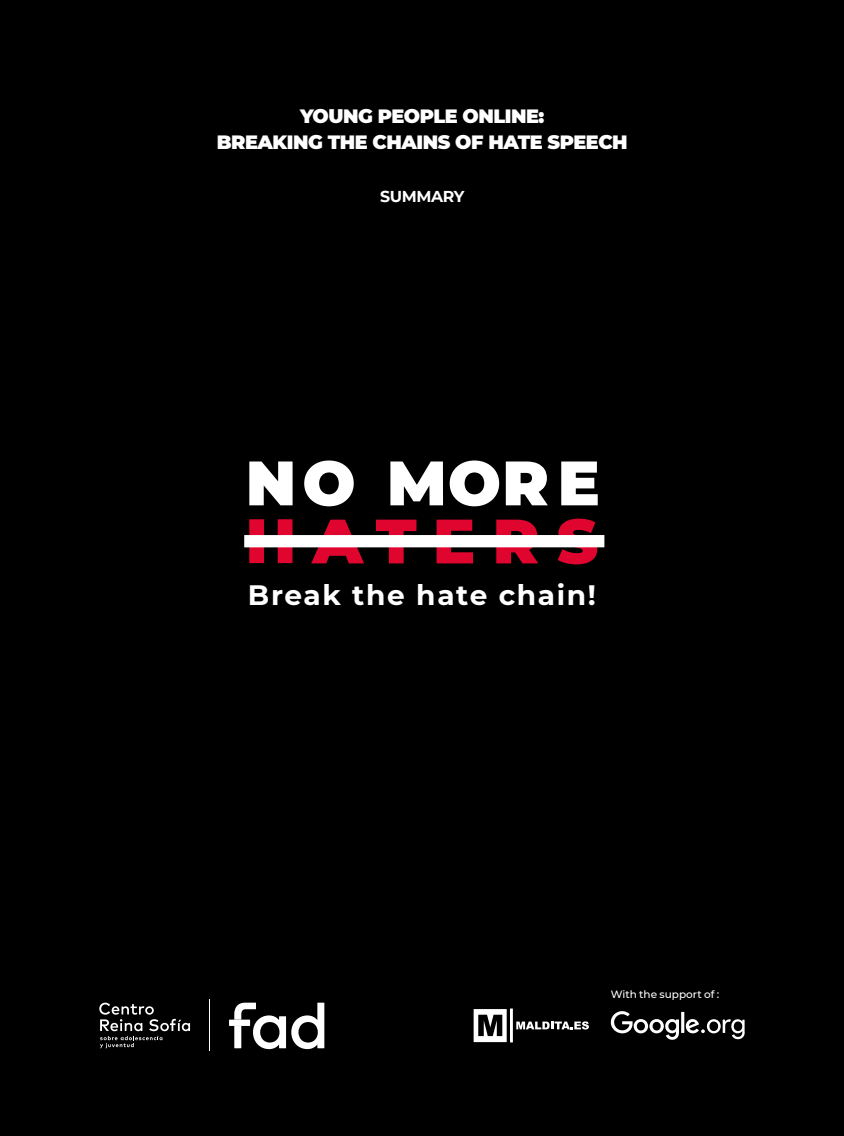
<style>
.page{position:relative;width:844px;height:1136px;background:#fff}
.page>*{position:absolute;margin:0;border:0;box-sizing:border-box;transform-origin:0 0}
.t1{font:700 28px "Montserrat";letter-spacing:.06em;color:#fff}
.t2{font:900 19.25px/26.2px "Montserrat";letter-spacing:-.025em;color:#fff;text-align:center}
.t3{font:700 15.75px "Montserrat";letter-spacing:-.025em;color:#fff}
.t4{font:500 10.5px "Montserrat";color:#fff}
</style>
<div class="page">
<div style="left:0;top:0;width:843px;height:1136px;background:#000"></div>
<svg style="left:99px;top:1003px;width:91px;height:45px;background:#2b2b2b"></svg>
<svg style="left:234px;top:1003px;width:90px;height:46px"></svg>
<div style="left:229px;top:1020px;width:21px;height:6px;background:#fff"></div>
<hr style="left:209px;top:1000px;width:1px;height:51px;background:#fff">
<hr style="left:510px;top:1009px;width:2px;height:33px;background:#fff">
<svg style="left:516px;top:1021px;width:72px;height:8px"></svg>
<svg style="left:473px;top:1009px;width:33px;height:33px"></svg>
<svg style="left:609px;top:1011px;width:135px;height:29px"></svg>
<svg style="left:244px;top:461px;width:360px;height:110px"></svg>
<p class="t2" style="left:217px;top:102px;width:412px">YOUNG PEOPLE ONLINE:<br>BREAKING THE CHAINS OF HATE SPEECH</p>
<p class="t3" style="left:380px;top:185px;width:86px">SUMMARY</p>
<h1 class="t1" style="left:248px;top:575px;width:349px">Break the hate chain!</h1>
<p class="t4" style="left:610px;top:986px;width:110px">With the support of :</p>
</div>
